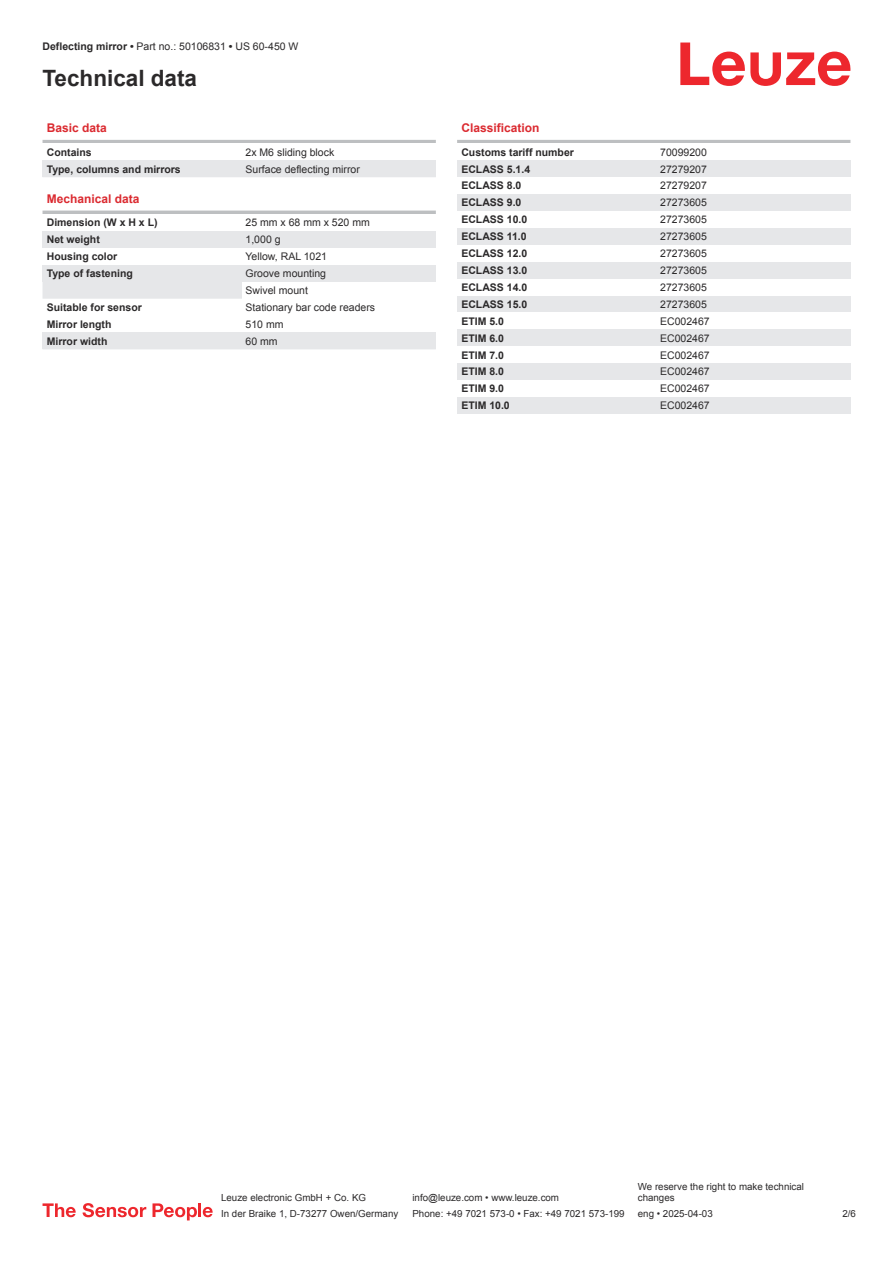
<style>
.page{position:relative;width:893px;height:1263px;background:#fff}
.page>*{position:absolute;margin:0;border:0;box-sizing:border-box;transform-origin:0 0}
.t1{font:700 22.5px "Arial";color:#2b292a}
.t2{font:700 12px "Arial";color:#db2a30}
.t3{font:10.5px/17px "Arial";color:#2b292a}
.t4{font:700 10.5px "Arial";color:#2b292a}
.t5{font:9.75px/11.7px "Arial";color:#2b292a}
.s1{font-weight:700}
</style>
<div class="page">
<svg style="left:680px;top:43px;width:170px;height:43px"></svg>
<svg style="left:43px;top:349px;width:392px;height:1px"></svg>
<div style="left:43px;top:282px;width:199px;height:17px;background:#e6e7e9"></div>
<hr style="left:43px;top:140px;width:393px;height:3px;background:#bdbfc1">
<div style="left:43px;top:160px;width:199px;height:17px;background:#e6e7e9"></div>
<div style="left:242px;top:160px;width:194px;height:17px;background:#e6e7e9"></div>
<hr style="left:43px;top:211px;width:393px;height:3px;background:#bdbfc1">
<div style="left:43px;top:231px;width:199px;height:17px;background:#e6e7e9"></div>
<div style="left:242px;top:231px;width:194px;height:17px;background:#e6e7e9"></div>
<div style="left:43px;top:265px;width:199px;height:17px;background:#e6e7e9"></div>
<div style="left:242px;top:265px;width:194px;height:17px;background:#e6e7e9"></div>
<div style="left:43px;top:332px;width:199px;height:17px;background:#e6e7e9"></div>
<div style="left:242px;top:332px;width:194px;height:17px;background:#e6e7e9"></div>
<hr style="left:457px;top:140px;width:393px;height:3px;background:#bdbfc1">
<div style="left:457px;top:160px;width:200px;height:17px;background:#e6e7e9"></div>
<div style="left:657px;top:160px;width:193px;height:17px;background:#e6e7e9"></div>
<div style="left:457px;top:194px;width:200px;height:17px;background:#e6e7e9"></div>
<div style="left:657px;top:194px;width:193px;height:17px;background:#e6e7e9"></div>
<div style="left:457px;top:228px;width:200px;height:17px;background:#e6e7e9"></div>
<div style="left:657px;top:228px;width:193px;height:17px;background:#e6e7e9"></div>
<div style="left:457px;top:262px;width:200px;height:17px;background:#e6e7e9"></div>
<div style="left:657px;top:262px;width:193px;height:17px;background:#e6e7e9"></div>
<div style="left:457px;top:296px;width:200px;height:16px;background:#e6e7e9"></div>
<div style="left:657px;top:296px;width:193px;height:16px;background:#e6e7e9"></div>
<div style="left:457px;top:329px;width:200px;height:17px;background:#e6e7e9"></div>
<div style="left:657px;top:329px;width:193px;height:17px;background:#e6e7e9"></div>
<div style="left:457px;top:363px;width:200px;height:17px;background:#e6e7e9"></div>
<div style="left:657px;top:363px;width:193px;height:17px;background:#e6e7e9"></div>
<div style="left:457px;top:397px;width:200px;height:17px;background:#e6e7e9"></div>
<div style="left:657px;top:397px;width:193px;height:17px;background:#e6e7e9"></div>
<svg style="left:43px;top:1203px;width:33px;height:14px"></svg>
<svg style="left:83px;top:1203px;width:63px;height:14px"></svg>
<svg style="left:153px;top:1203px;width:44px;height:17px"></svg>
<hr style="left:198px;top:1203px;width:3px;height:14px;background:#ed272d">
<svg style="left:203px;top:1207px;width:10px;height:10px"></svg>
<p class="t3" style="left:43px;top:39px;width:257px"><span class="s1">Deflecting mirror •</span> Part no.: 50106831 <span class="s1">•</span> US 60-450 W</p>
<h1 class="t1" style="left:43px;top:70px;width:156px">Technical data</h1>
<p class="t2" style="left:47px;top:123px;width:62px">Basic data</p>
<p class="t4" style="left:47px;top:148px;width:46px">Contains</p>
<p class="t3" style="left:246px;top:144px;width:90px">2x M6 sliding block</p>
<p class="t4" style="left:47px;top:165px;width:136px">Type, columns and mirrors</p>
<p class="t3" style="left:246px;top:161px;width:116px">Surface deflecting mirror</p>
<p class="t2" style="left:47px;top:194px;width:94px">Mechanical data</p>
<p class="t4" style="left:47px;top:219px;width:112px">Dimension (W x H x L)</p>
<p class="t3" style="left:246px;top:215px;width:126px">25 mm x 68 mm x 520 mm</p>
<p class="t4" style="left:47px;top:236px;width:55px">Net weight</p>
<p class="t3" style="left:246px;top:232px;width:37px">1,000 g</p>
<p class="t4" style="left:47px;top:252px;width:72px">Housing color</p>
<p class="t3" style="left:246px;top:249px;width:83px">Yellow, RAL 1021</p>
<p class="t4" style="left:47px;top:269px;width:88px">Type of fastening</p>
<p class="t3" style="left:246px;top:266px;width:82px">Groove mounting<br>Swivel mount</p>
<p class="t4" style="left:47px;top:303px;width:97px">Suitable for sensor</p>
<p class="t3" style="left:246px;top:300px;width:131px">Stationary bar code readers</p>
<p class="t4" style="left:47px;top:320px;width:66px">Mirror length</p>
<p class="t3" style="left:246px;top:317px;width:39px">510 mm</p>
<p class="t4" style="left:47px;top:337px;width:62px">Mirror width</p>
<p class="t3" style="left:246px;top:333px;width:34px">60 mm</p>
<p class="t2" style="left:461px;top:123px;width:80px">Classification</p>
<p class="t4" style="left:461px;top:148px;width:114px">Customs tariff number</p>
<p class="t3" style="left:660px;top:144px;width:48px">70099200</p>
<p class="t4" style="left:461px;top:165px;width:70px">ECLASS 5.1.4</p>
<p class="t3" style="left:660px;top:161px;width:48px">27279207</p>
<p class="t4" style="left:461px;top:182px;width:62px">ECLASS 8.0</p>
<p class="t3" style="left:660px;top:178px;width:48px">27279207</p>
<p class="t4" style="left:461px;top:199px;width:62px">ECLASS 9.0</p>
<p class="t3" style="left:660px;top:195px;width:48px">27273605</p>
<p class="t4" style="left:461px;top:216px;width:67px">ECLASS 10.0</p>
<p class="t3" style="left:660px;top:212px;width:48px">27273605</p>
<p class="t4" style="left:461px;top:233px;width:67px">ECLASS 11.0</p>
<p class="t3" style="left:660px;top:229px;width:48px">27273605</p>
<p class="t4" style="left:461px;top:249px;width:67px">ECLASS 12.0</p>
<p class="t3" style="left:660px;top:246px;width:48px">27273605</p>
<p class="t4" style="left:461px;top:266px;width:67px">ECLASS 13.0</p>
<p class="t3" style="left:660px;top:263px;width:48px">27273605</p>
<p class="t4" style="left:461px;top:283px;width:67px">ECLASS 14.0</p>
<p class="t3" style="left:660px;top:280px;width:48px">27273605</p>
<p class="t4" style="left:461px;top:300px;width:67px">ECLASS 15.0</p>
<p class="t3" style="left:660px;top:297px;width:48px">27273605</p>
<p class="t4" style="left:461px;top:317px;width:44px">ETIM 5.0</p>
<p class="t3" style="left:660px;top:313px;width:51px">EC002467</p>
<p class="t4" style="left:461px;top:334px;width:44px">ETIM 6.0</p>
<p class="t3" style="left:660px;top:330px;width:51px">EC002467</p>
<p class="t4" style="left:461px;top:351px;width:44px">ETIM 7.0</p>
<p class="t3" style="left:660px;top:347px;width:51px">EC002467</p>
<p class="t4" style="left:461px;top:368px;width:44px">ETIM 8.0</p>
<p class="t3" style="left:660px;top:364px;width:51px">EC002467</p>
<p class="t4" style="left:461px;top:385px;width:44px">ETIM 9.0</p>
<p class="t3" style="left:660px;top:381px;width:51px">EC002467</p>
<p class="t4" style="left:461px;top:402px;width:50px">ETIM 10.0</p>
<p class="t3" style="left:660px;top:398px;width:51px">EC002467</p>
<p class="t5" style="left:221px;top:1193px;width:146px">Leuze electronic GmbH + Co. KG</p>
<p class="t5" style="left:412px;top:1193px;width:148px">info@leuze.com • www.leuze.com</p>
<p class="t5" style="left:638px;top:1181px;width:168px">We reserve the right to make technical changes</p>
<p class="t5" style="left:221px;top:1209px;width:179px">In der Braike 1, D-73277 Owen/Germany</p>
<p class="t5" style="left:412px;top:1209px;width:214px">Phone: +49 7021 573-0 • Fax: +49 7021 573-199</p>
<p class="t5" style="left:638px;top:1209px;width:76px">eng • 2025-04-03</p>
<p class="t5" style="left:842px;top:1209px;width:15px">2 /6</p>
</div>
